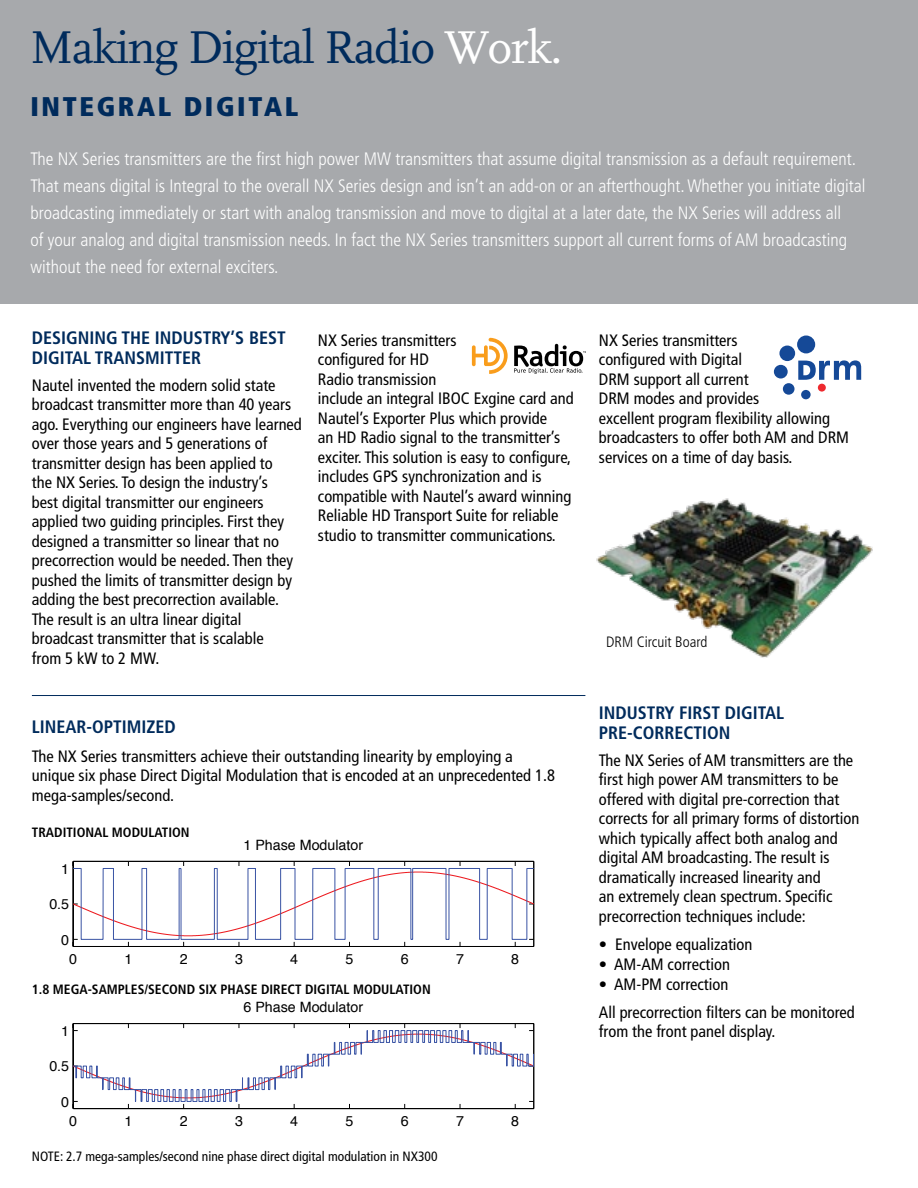
<style>
.page{position:relative;width:918px;height:1188px;background:#fff}
.page>*{position:absolute;margin:0;border:0;box-sizing:border-box;transform-origin:0 0}
.t1{font:48px "FF Scala";letter-spacing:-.03em;color:#002b5c}
.t2{font:900 condensed 27px "Frutiger";letter-spacing:.1em;color:#002b5c}
.t3{font:300 condensed 18px/27px "Frutiger";color:#fff}
.t4{font:700 condensed 18px/19.5px "Frutiger";color:#002b5c}
.t5{font:condensed 16.5px/19.5px "Frutiger";color:#000}
.t6{font:300 condensed 15px "Frutiger";color:#000}
.t7{font:14.25px "Helvetica";color:#000}
.t8{font:700 condensed 13.5px "Frutiger";color:#000}
.t9{font:condensed 13.5px "Frutiger";color:#000}
.s1{color:#fff}
</style>
<div class="page">
<div style="left:0;top:0;width:918px;height:304px;background:#a7a9ac"></div>
<svg style="left:798px;top:360px;width:63px;height:20px"></svg>
<div style="left:797px;top:336px;width:18px;height:17px;background:#154997;border-radius:50%"></div>
<div style="left:779px;top:346px;width:16px;height:15px;background:#154997;border-radius:50%"></div>
<div style="left:774px;top:365px;width:14px;height:14px;background:#154997;border-radius:50%"></div>
<div style="left:783px;top:383px;width:12px;height:12px;background:#154997;border-radius:50%"></div>
<div style="left:801px;top:390px;width:10px;height:9px;background:#154997;border-radius:50%"></div>
<div style="left:818px;top:384px;width:8px;height:8px;background:#ee292e;border-radius:50%"></div>
<svg style="left:472px;top:338px;width:36px;height:36px"></svg>
<svg style="left:514px;top:344px;width:72px;height:30px"></svg>
<img style="left:596px;top:498px;width:277px;height:160px">
<hr style="left:73px;top:946px;width:461px;height:1px;background:#000">
<svg style="left:73px;top:861px;width:461px;height:85px"></svg>
<hr style="left:73px;top:1023px;width:461px;height:1px;background:#000">
<svg style="left:73px;top:1024px;width:461px;height:85px"></svg>
<hr style="left:32px;top:695px;width:553px;height:1px;background:#002b5c">
<h1 class="t1" style="left:30px;top:21px;width:533px">Making Digital Radio <span class="s1">Work.</span></h1>
<h2 class="t2" style="left:30px;top:90px;width:269px">INTEGRAL DIGITAL</h2>
<p class="t3" style="left:30px;top:145px;width:836px">The NX Series transmitters are the first high power MW transmitters that assume digital transmission as a default requirement.<br>That means digital is Integral to the overall NX Series design and isn’t an add-on or an afterthought. Whether you initiate digital broadcasting immediately or start with analog transmission and move to digital at a later date, the NX Series will address all<br>of your analog and digital transmission needs. In fact the NX Series transmitters support all current forms of AM broadcasting without the need for external exciters.</p>
<p class="t4" style="left:32px;top:328px;width:255px">DESIGNING THE INDUSTRY’S BEST<br>DIGITAL TRANSMITTER</p>
<p class="t5" style="left:32px;top:375px;width:271px">Nautel invented the modern solid state broadcast transmitter more than 40 years ago. Everything our engineers have learned over those years and 5 generations of transmitter design has been applied to<br>the NX Series. To design the industry’s<br>best digital transmitter our engineers applied two guiding principles. First they designed a transmitter so linear that no precorrection would be needed. Then they pushed the limits of transmitter design by adding the best precorrection available.<br>The result is an ultra linear digital broadcast transmitter that is scalable<br>from 5 kW to 2 MW.</p>
<p class="t5" style="left:318px;top:330px;width:257px">NX Series transmitters<br>configured for HD<br>Radio transmission<br>include an integral IBOC Exgine card and Nautel’s Exporter Plus which provide<br>an HD Radio signal to the transmitter’s exciter. This solution is easy to configure, includes GPS synchronization and is compatible with Nautel’s award winning Reliable HD Transport Suite for reliable studio to transmitter communications.</p>
<p class="t4" style="left:32px;top:717px;width:146px">LINEAR-OPTIMIZED</p>
<p class="t5" style="left:32px;top:746px;width:525px">The NX Series transmitters achieve their outstanding linearity by employing a unique six phase Direct Digital Modulation that is encoded at an unprecedented 1.8 mega-samples/second.</p>
<p class="t8" style="left:32px;top:824px;width:159px">TRADITIONAL MODULATION</p>
<p class="t7" style="left:61px;top:858px;width:9px">1</p>
<p class="t7" style="left:49px;top:893px;width:21px">0.5</p>
<p class="t7" style="left:61px;top:929px;width:9px">0</p>
<p class="t7" style="left:244px;top:834px;width:121px">1 Phase Modulator</p>
<p class="t7" style="left:69px;top:948px;width:9px">0</p>
<p class="t7" style="left:125px;top:948px;width:9px">1</p>
<p class="t7" style="left:180px;top:948px;width:9px">2</p>
<p class="t7" style="left:235px;top:948px;width:9px">3</p>
<p class="t7" style="left:290px;top:948px;width:9px">4</p>
<p class="t7" style="left:346px;top:948px;width:9px">5</p>
<p class="t7" style="left:401px;top:948px;width:9px">6</p>
<p class="t7" style="left:456px;top:948px;width:9px">7</p>
<p class="t7" style="left:511px;top:948px;width:9px">8</p>
<p class="t8" style="left:32px;top:981px;width:400px">1.8 MEGA-SAMPLES/SECOND SIX PHASE DIRECT DIGITAL MODULATION</p>
<p class="t7" style="left:61px;top:1020px;width:9px">1</p>
<p class="t7" style="left:49px;top:1055px;width:21px">0.5</p>
<p class="t7" style="left:61px;top:1091px;width:9px">0</p>
<p class="t7" style="left:244px;top:996px;width:121px">6 Phase Modulator</p>
<p class="t7" style="left:69px;top:1110px;width:9px">0</p>
<p class="t7" style="left:125px;top:1110px;width:9px">1</p>
<p class="t7" style="left:180px;top:1110px;width:9px">2</p>
<p class="t7" style="left:235px;top:1110px;width:9px">3</p>
<p class="t7" style="left:290px;top:1110px;width:9px">4</p>
<p class="t7" style="left:346px;top:1110px;width:9px">5</p>
<p class="t7" style="left:401px;top:1110px;width:9px">6</p>
<p class="t7" style="left:456px;top:1110px;width:9px">7</p>
<p class="t7" style="left:511px;top:1110px;width:9px">8</p>
<p class="t9" style="left:32px;top:1148px;width:407px">NOTE: 2.7 mega-samples/second nine phase direct digital modulation in NX300</p>
<p class="t5" style="left:599px;top:330px;width:252px">NX Series transmitters<br>configured with Digital<br>DRM support all current<br>DRM modes and provides<br>excellent program flexibility allowing broadcasters to offer both AM and DRM services on a time of day basis.</p>
<p class="t6" style="left:606px;top:633px;width:103px">DRM Circuit Board</p>
<p class="t4" style="left:599px;top:704px;width:187px">INDUSTRY FIRST DIGITAL<br>PRE-CORRECTION</p>
<p class="t5" style="left:599px;top:751px;width:262px">The NX Series of AM transmitters are the first high power AM transmitters to be offered with digital pre-correction that corrects for all primary forms of distortion which typically affect both analog and digital AM broadcasting. The result is dramatically increased linearity and<br>an extremely clean spectrum. Specific precorrection techniques include:</p>
<p class="t5" style="left:599px;top:935px;width:155px">• Envelope equalization</p>
<p class="t5" style="left:599px;top:955px;width:133px">• AM-AM correction</p>
<p class="t5" style="left:599px;top:970px;width:257px;line-height:28.5px">• AM-PM correction<br>All precorrection filters can be monitored</p>
<p class="t5" style="left:599px;top:1022px;width:178px">from the front panel display.</p>
</div>
